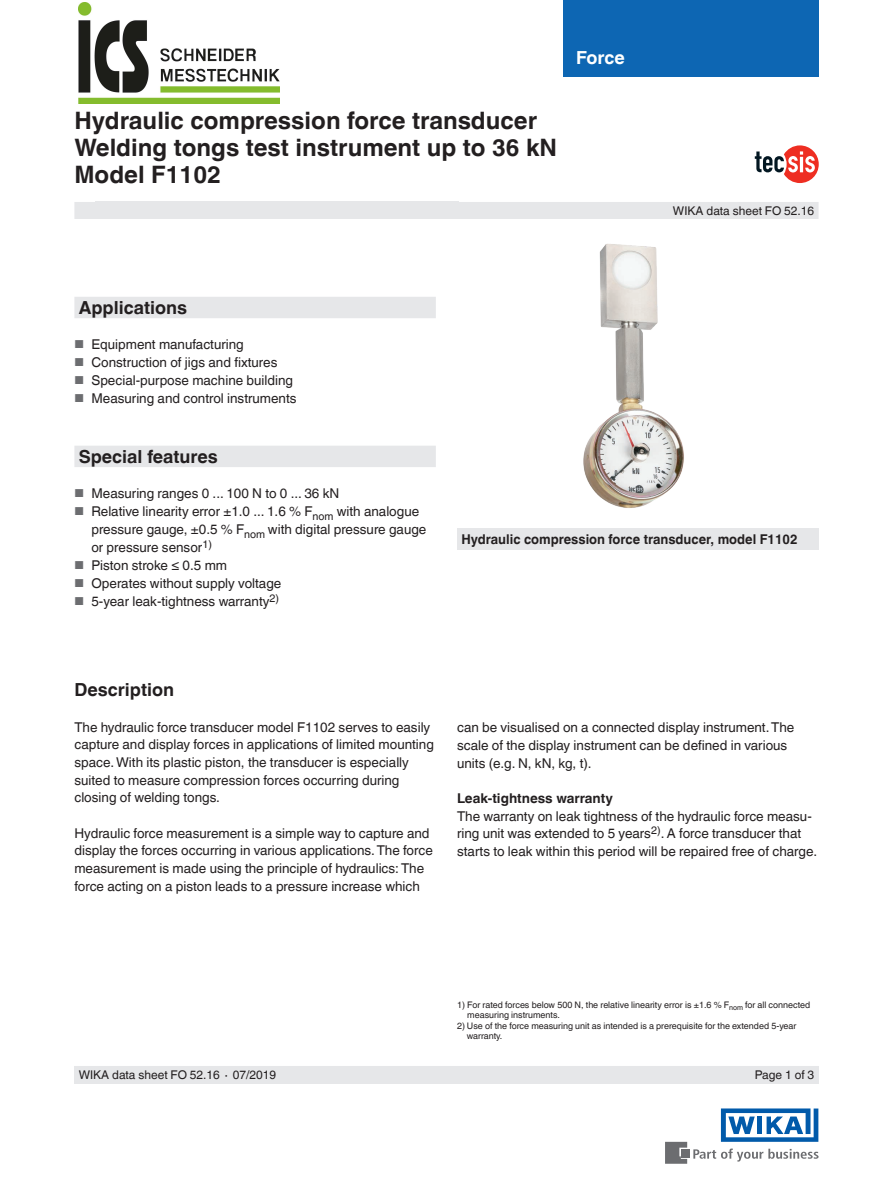
<style>
.page{position:relative;width:893px;height:1188px;background:#fff}
.page>*{position:absolute;margin:0;border:0;box-sizing:border-box;transform-origin:0 0}
.t1{font:700 24px/27px "Helvetica World";color:#231f20}
.t2{font:700 18px "Helvetica World";color:#231f20}
.t3{font:700 18px "Helvetica World";letter-spacing:-.005em;color:#fff}
.t4{font:13.5px/17.7px "Helvetica World";color:#231f20}
.t5{font:700 13.5px "Helvetica World";color:#231f20;scale:.96 1}
.t6{font:700 13.5px "Helvetica World";color:#231f20}
.t7{font:12px "Helvetica World";color:#231f20}
.t8{font:9px/10.5px "Helvetica World";color:#231f20}
.s1{font-size:11.55px;color:#6c6d70}
</style>
<div class="page">
<svg style="left:693px;top:1149px;width:126px;height:13px"></svg>
<div style="left:682px;top:1150px;width:8px;height:8px;background:#6c6d70"></div>
<svg style="left:665px;top:1142px;width:22px;height:22px"></svg>
<svg style="left:721px;top:1108px;width:97px;height:34px"></svg>
<div style="left:563px;top:0;width:256px;height:77px;background:#0d66b3"></div>
<div style="left:74px;top:202px;width:745px;height:17px;background:#e6e7e9"></div>
<div style="left:96px;top:202px;width:363px;height:17px;background:#e6e7e9"></div>
<div style="left:74px;top:1066px;width:745px;height:18px;background:#e6e7e9"></div>
<svg style="left:755px;top:145px;width:64px;height:38px"></svg>
<img style="left:583px;top:244px;width:101px;height:264px">
<svg style="left:74px;top:297px;width:362px;height:170px"></svg>
<div style="left:457px;top:529px;width:362px;height:21px;background:#e6e7e9"></div>
<img style="left:78px;top:3px;width:201px;height:100px">
<h1 class="t1" style="left:74px;top:107px;width:484px">Hydraulic compression force transducer<br>Welding tongs test instrument up to 36 kN<br>Model F1102</h1>
<h2 class="t3" style="left:576px;top:47px;width:50px">Force</h2>
<h2 class="t2" style="left:79px;top:297px;width:110px">Applications</h2>
<p class="t4" style="left:74px;top:336px;width:171px"><span class="s1">■</span> Equipment manufacturing</p>
<p class="t4" style="left:74px;top:354px;width:205px"><span class="s1">■</span> Construction of jigs and fixtures</p>
<p class="t4" style="left:74px;top:372px;width:220px"><span class="s1">■</span> Special-purpose machine building</p>
<p class="t4" style="left:74px;top:390px;width:224px"><span class="s1">■</span> Measuring and control instruments</p>
<p class="t7" style="left:673px;top:204px;width:143px">WIKA data sheet FO 52.16</p>
<h2 class="t2" style="left:79px;top:446px;width:141px">Special features</h2>
<p class="t4" style="left:74px;top:485px;width:266px"><span class="s1">■</span> Measuring ranges 0 ... 100 N to 0 ... 36 kN</p>
<p class="t4" style="left:91px;top:502px;width:337px;text-indent:-17px"><span class="s1">■</span> Relative linearity error ±1.0 ... 1.6 % F<sub>nom</sub> with analogue pressure gauge, ±0.5 % F<sub>nom</sub> with digital pressure gauge or pressure sensor<sup>1)</sup></p>
<p class="t4" style="left:74px;top:557px;width:154px"><span class="s1">■</span> Piston stroke ≤ 0.5 mm</p>
<p class="t4" style="left:74px;top:575px;width:209px"><span class="s1">■</span> Operates without supply voltage</p>
<p class="t4" style="left:74px;top:593px;width:206px"><span class="s1">■</span> 5-year leak-tightness warranty<sup>2)</sup></p>
<p class="t5" style="left:461px;top:532px;width:352px">Hydraulic compression force transducer, model F1102</p>
<h2 class="t2" style="left:74px;top:679px;width:101px">Description</h2>
<p class="t4" style="left:74px;top:718px;width:361px">The hydraulic force transducer model F1102 serves to easily capture and display forces in applications of limited mounting space. With its plastic piston, the transducer is especially suited to measure compression forces occurring during closing of welding tongs.</p>
<p class="t4" style="left:74px;top:824px;width:360px">Hydraulic force measurement is a simple way to capture and display the forces occurring in various applications. The force measurement is made using the principle of hydraulics: The force acting on a piston leads to a pressure increase which</p>
<p class="t4" style="left:457px;top:719px;width:339px">can be visualised on a connected display instrument. The scale of the display instrument can be defined in various units (e.g. N, kN, kg, t).</p>
<p class="t6" style="left:457px;top:791px;width:157px">Leak-tightness warranty</p>
<p class="t4" style="left:457px;top:807px;width:362px">The warranty on leak tightness of the hydraulic force measu&shy;ring unit was extended to 5 years<sup>2)</sup>. A force transducer that starts to leak within this period will be repaired free of charge.</p>
<p class="t8" style="left:467px;top:999px;width:345px;text-indent:-10px">1) For rated forces below 500 N, the relative linearity error is ±1.6 % F<sub>nom</sub> for all connected measuring instruments.</p>
<p class="t8" style="left:467px;top:1020px;width:331px;text-indent:-10px">2) Use of the force measuring unit as intended is a prerequisite for the extended 5-year warranty.</p>
<p class="t7" style="left:79px;top:1068px;width:199px">WIKA data sheet FO 52.16 ∙ 07/2019</p>
<p class="t7" style="left:755px;top:1068px;width:61px">Page 1 of 3</p>
</div>
